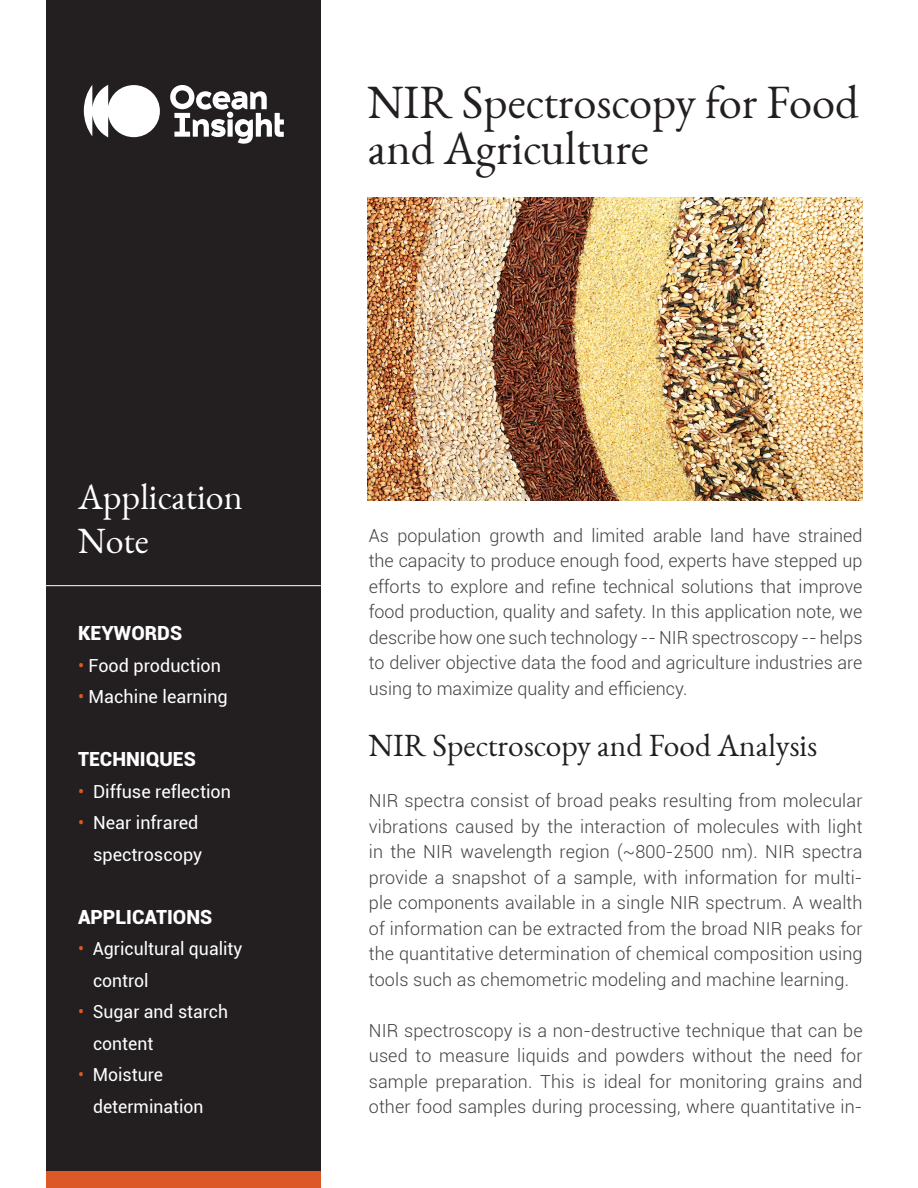
<style>
.page{position:relative;width:918px;height:1188px;background:#fff}
.page>*{position:absolute;margin:0;border:0;box-sizing:border-box;transform-origin:0 0}
.t1{font:46.5px/46.5px "EB Garamond 12";color:#231f20}
.t2{font:36px "EB Garamond 12";color:#fff}
.t3{font:31.5px "EB Garamond 12";color:#231f20}
.t4{font:900 19.5px "Roboto";color:#fff}
.t5{font:300 18px/25.5px "Roboto";letter-spacing:.01em;color:#434042;text-align:justify}
.t6{font:18px/31.5px "Roboto";color:#fff}
.s1{color:#dd5827}
</style>
<div class="page">
<div style="left:46px;top:0;width:275px;height:1188px;background:#231f20"></div>
<div style="left:46px;top:1171px;width:275px;height:17px;background:#dd5827"></div>
<hr style="left:39px;top:585px;width:282px;height:1px;background:#fff">
<svg style="left:84px;top:85px;width:76px;height:52px"></svg>
<svg style="left:170px;top:85px;width:114px;height:59px"></svg>
<img style="left:368px;top:198px;width:494px;height:302px">
<p class="t2" style="left:78px;top:474px;width:166px">Application</p>
<p class="t2" style="left:78px;top:517px;width:72px">Note</p>
<p class="t4" style="left:78px;top:619px;width:106px">KEYWORDS</p>
<p class="t6" style="left:78px;top:649px;width:144px"><span class="s1">•</span> Food production</p>
<p class="t6" style="left:78px;top:680px;width:151px"><span class="s1">•</span> Machine learning</p>
<p class="t4" style="left:78px;top:745px;width:119px">TECHNIQUES</p>
<p class="t6" style="left:78px;top:775px;width:155px"><span class="s1">•</span> Diffuse reflection</p>
<p class="t6" style="left:78px;top:806px;width:122px"><span class="s1">•</span> Near infrared</p>
<p class="t6" style="left:93px;top:838px;width:111px">spectroscopy</p>
<p class="t4" style="left:78px;top:903px;width:136px">APPLICATIONS</p>
<p class="t6" style="left:93px;top:932px;width:151px;text-indent:-15px"><span class="s1">•</span> Agricultural quality control</p>
<p class="t6" style="left:78px;top:995px;width:152px"><span class="s1">•</span> Sugar and starch</p>
<p class="t6" style="left:93px;top:1027px;width:62px">content</p>
<p class="t6" style="left:78px;top:1058px;width:86px"><span class="s1">•</span> Moisture</p>
<p class="t6" style="left:93px;top:1090px;width:112px">determination</p>
<p class="t1" style="left:368px;top:79px;width:492px">NIR Spectroscopy for Food and Agriculture</p>
<p class="t5" style="left:369px;top:522px;width:495px">As population growth and limited arable land have strained the capacity to produce enough food, experts have stepped up efforts to explore and refine technical solutions that improve food production, quality and safety. In this application note, we describe how one such technology -- NIR spectroscopy -- helps to deliver objective data the food and agriculture industries are using to maximize quality and efficiency.</p>
<p class="t3" style="left:369px;top:725px;width:450px">NIR Spectroscopy and Food Analysis</p>
<p class="t5" style="left:369px;top:788px;width:495px">NIR spectra consist of broad peaks resulting from molecular vibrations caused by the interaction of molecules with light in the NIR wavelength region (~800-2500 nm). NIR spectra provide a snapshot of a sample, with information for multi&shy;ple components available in a single NIR spectrum. A wealth of information can be extracted from the broad NIR peaks for the quantitative determination of chemical composition using tools such as chemometric modeling and machine learning.</p>
<p class="t5" style="left:369px;top:1017px;width:495px">NIR spectroscopy is a non-destructive technique that can be used to measure liquids and powders without the need for sample preparation. This is ideal for monitoring grains and other food samples during processing, where quantitative in-</p>
</div>
